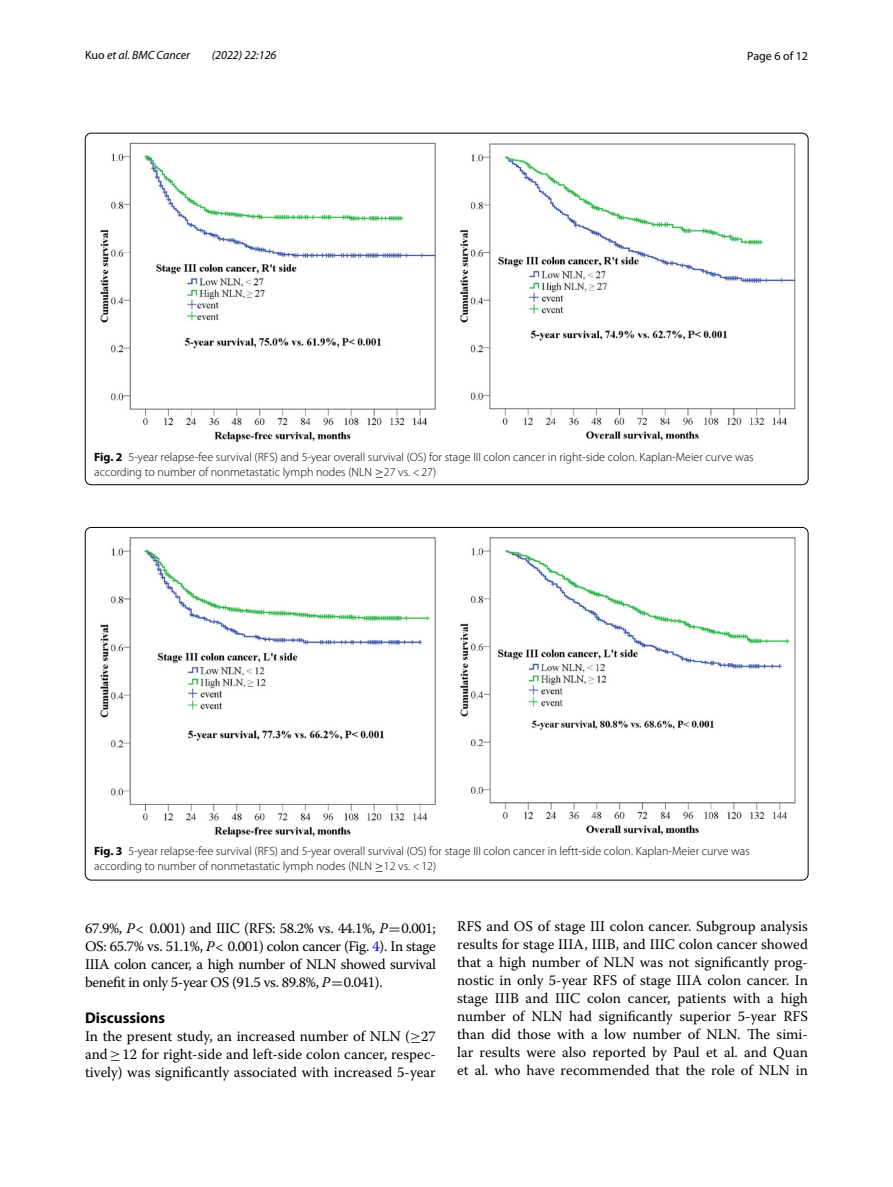
<style>
.page{position:relative;width:893px;height:1187px;background:#fff}
.page>*{position:absolute;margin:0;border:0;box-sizing:border-box;transform-origin:0 0}
.t1{font:700 15.45px "Myriad Pro";color:#000}
.t2{font:14.7px/18px "Warnock Pro";color:#000;text-align:justify}
.t3{font:300 12px/15px "Myriad Pro";color:#000}
.t4{font:italic 12px "Myriad Pro";color:#000}
.t5{font:12px "Myriad Pro";color:#000}
.s1{font-style:normal}
.s2{font-weight:700}
.s3{font-family:"MTSY";font-weight:400}
.s4{font-style:italic}
.s5{font-family:"MTSY"}
.s6{color:#00f}
</style>
<div class="page">
<img style="left:100px;top:142px;width:696px;height:300px">
<img style="left:100px;top:537px;width:696px;height:301px">
<p class="t4" style="left:85px;top:48px;width:106px"><span class="s1">Kuo</span> et al. BMC Cancer</p>
<p class="t4" style="left:212px;top:48px;width:66px">(2022) 22:126</p>
<p class="t5" style="left:747px;top:48px;width:62px">Page 6 of 12</p>
<p class="t3" style="left:94px;top:449px;width:661px"><span class="s2">Fig. 2</span> 5-year relapse-fee survival (RFS) and 5-year overall survival (OS) for stage III colon cancer in right-side colon. Kaplan-Meier curve was according to number of nonmetastatic lymph nodes (NLN <span class="s3">≥</span>27 vs. &lt;27)</p>
<p class="t3" style="left:94px;top:844px;width:657px"><span class="s2">Fig. 3</span> 5-year relapse-fee survival (RFS) and 5-year overall survival (OS) for stage III colon cancer in leftt-side colon. Kaplan-Meier curve was according to number of nonmetastatic lymph nodes (NLN <span class="s3">≥</span>12 vs. &lt;12)</p>
<p class="t2" style="left:85px;top:918px;width:352px">67.9%, <span class="s4">P</span>&lt; 0.001) and IIIC (RFS: 58.2% vs. 44.1%, <span class="s4">P</span><span class="s5">=</span>0.001; OS: 65.7% vs. 51.1%, <span class="s4">P</span>&lt; 0.001) colon cancer (Fig. <span class="s6">4</span>). In stage IIIA colon cancer, a high number of NLN showed survival benefit in only 5-year OS (91.5 vs. 89.8%, <span class="s4">P</span><span class="s5">=</span>0.041).</p>
<p class="t1" style="left:85px;top:1007px;width:82px">Discussions</p>
<p class="t2" style="left:85px;top:1026px;width:352px">In the present study, an increased number of NLN (<span class="s5">≥</span>27 and<span class="s5">≥</span>12 for right-side and left-side colon cancer, respec&shy;tively) was significantly associated with increased 5-year</p>
<p class="t2" style="left:457px;top:916px;width:352px">RFS and OS of stage III colon cancer. Subgroup analysis results for stage IIIA, IIIB, and IIIC colon cancer showed that a high number of NLN was not significantly prog&shy;nostic in only 5-year RFS of stage IIIA colon cancer. In stage IIIB and IIIC colon cancer, patients with a high number of NLN had significantly superior 5-year RFS than did those with a low number of NLN. The simi&shy;lar results were also reported by Paul et al. and Quan et al. who have recommended that the role of NLN in</p>
</div>
